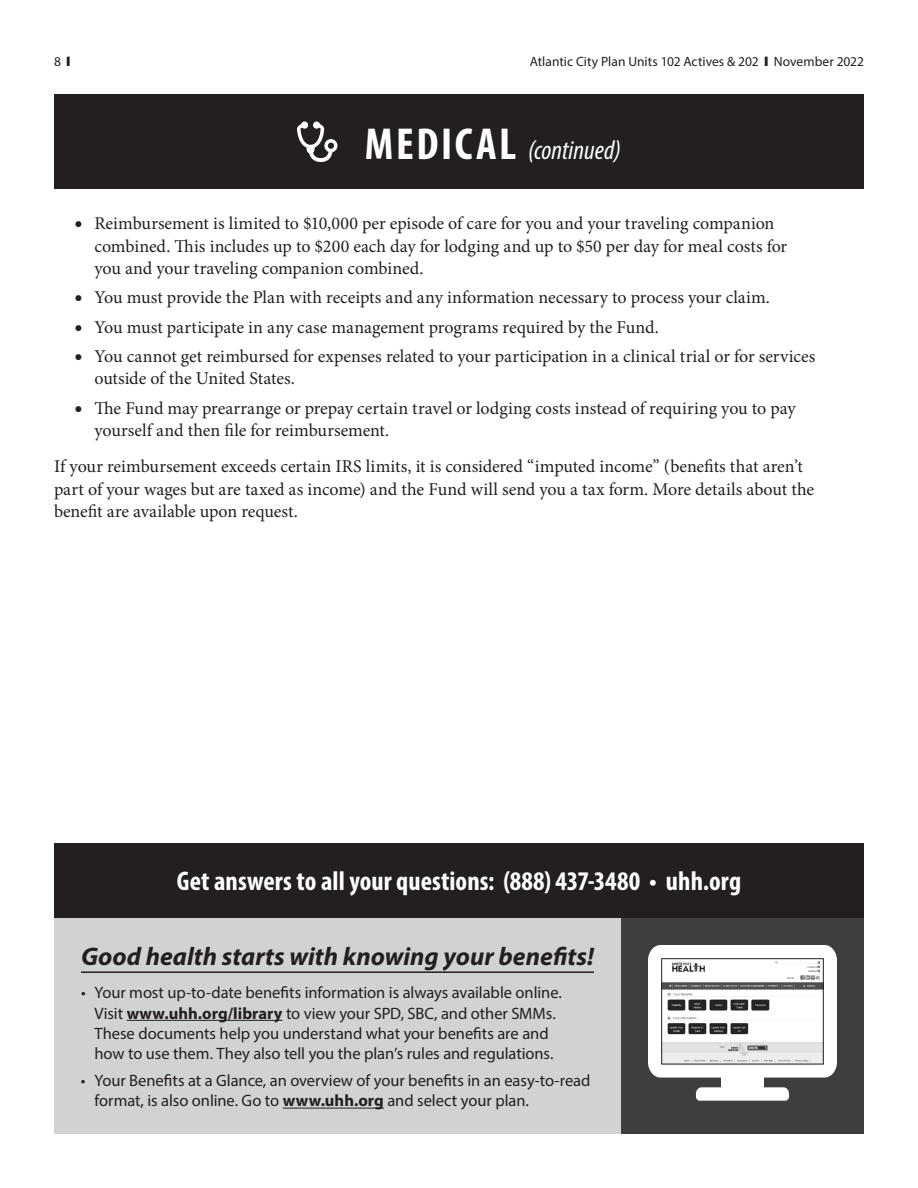
<style>
.page{position:relative;width:918px;height:1188px;background:#fff}
.page>*{position:absolute;margin:0;border:0;box-sizing:border-box;transform-origin:0 0}
.t1{font:700 condensed 27px "Myriad Pro";letter-spacing:.005em;color:#fff}
.t2{font:italic condensed 27px "Myriad Pro";color:#fff}
.t3{font:italic 700 25.5px "Myriad Pro";color:#231f20}
.t4{font:18px/22.5px "Minion Pro";letter-spacing:-.005em;color:#231f20}
.t5{font:16.5px/20.2px "Myriad Pro";letter-spacing:-.005em;color:#231f20;text-align:center}
.t6{font:13.5px "Myriad Pro";color:#231f20}
.s1{font-weight:700;font-style:normal;font-size:45px}
.s2{font-size:22.5px}
.s3{font-weight:700}
</style>
<div class="page">
<div style="left:54px;top:844px;width:810px;height:74px;background:#231f20"></div>
<div style="left:54px;top:94px;width:810px;height:95px;background:#231f20"></div>
<svg style="left:297px;top:122px;width:40px;height:40px"></svg>
<div style="left:621px;top:918px;width:243px;height:216px;background:#3e3e3f"></div>
<div style="left:54px;top:918px;width:567px;height:216px;background:#d1d2d4"></div>
<hr style="left:81px;top:971px;width:513px;height:2px;background:#231f20">
<hr style="left:127px;top:1020px;width:156px;height:1px;background:#231f20">
<hr style="left:283px;top:1108px;width:101px;height:1px;background:#231f20">
<svg style="left:648px;top:945px;width:189px;height:156px"></svg>
<img style="left:664px;top:960px;width:158px;height:102px">
<div style="left:662px;top:958px;width:162px;height:106px;border:1px solid #231f20"></div>
<p class="t6" style="left:54px;top:53px;width:18px">8 ❙</p>
<p class="t6" style="left:530px;top:53px;width:336px">Atlantic City Plan Units 102 Actives &amp; 202 ❙ November 2022</p>
<h1 class="t2" style="left:365px;top:133px;width:258px"><span class="s1">MEDICAL</span> (continued)</h1>
<p class="t4" style="left:94px;top:212px;width:694px;text-indent:-20px"><span class="s2">•</span> Reimbursement is limited to $10,000 per episode of care for you and your traveling companion combined. This includes up to $200 each day for lodging and up to $50 per day for meal costs for you and your traveling companion combined.</p>
<p class="t4" style="left:74px;top:286px;width:697px"><span class="s2">•</span> You must provide the Plan with receipts and any information necessary to process your claim.</p>
<p class="t4" style="left:74px;top:316px;width:586px"><span class="s2">•</span> You must participate in any case management programs required by the Fund.</p>
<p class="t4" style="left:94px;top:345px;width:722px;text-indent:-20px"><span class="s2">•</span> You cannot get reimbursed for expenses related to your participation in a clinical trial or for services outside of the United States.</p>
<p class="t4" style="left:94px;top:397px;width:703px;text-indent:-20px"><span class="s2">•</span> The Fund may prearrange or prepay certain travel or lodging costs instead of requiring you to pay yourself and then file for reimbursement.</p>
<p class="t4" style="left:54px;top:455px;width:762px">If your reimbursement exceeds certain IRS limits, it is considered “imputed income” (benefits that aren’t part of your wages but are taxed as income) and the Fund will send you a tax form. More details about the benefit are available upon request.</p>
<h1 class="t1" style="left:177px;top:864px;width:566px">Get answers to all your questions: (888) 437-3480 • uhh.org</h1>
<h2 class="t3" style="left:81px;top:940px;width:514px">Good health starts with knowing your benefits!</h2>
<p class="t5" style="left:81px;top:983px;width:482px">• Your most up-to-date benefits information is always available online.<br>Visit <span class="s3">www.uhh.org/library</span> to view your SPD, SBC, and other SMMs.<br>These documents help you understand what your benefits are and how to use them. They also tell you the plan’s rules and regulations.</p>
<p class="t5" style="left:94px;top:1070px;width:497px;text-align:left;text-indent:-13px">• Your Benefits at a Glance, an overview of your benefits in an easy-to-read format, is also online. Go to <span class="s3">www.uhh.org</span> and select your plan.</p>
</div>
